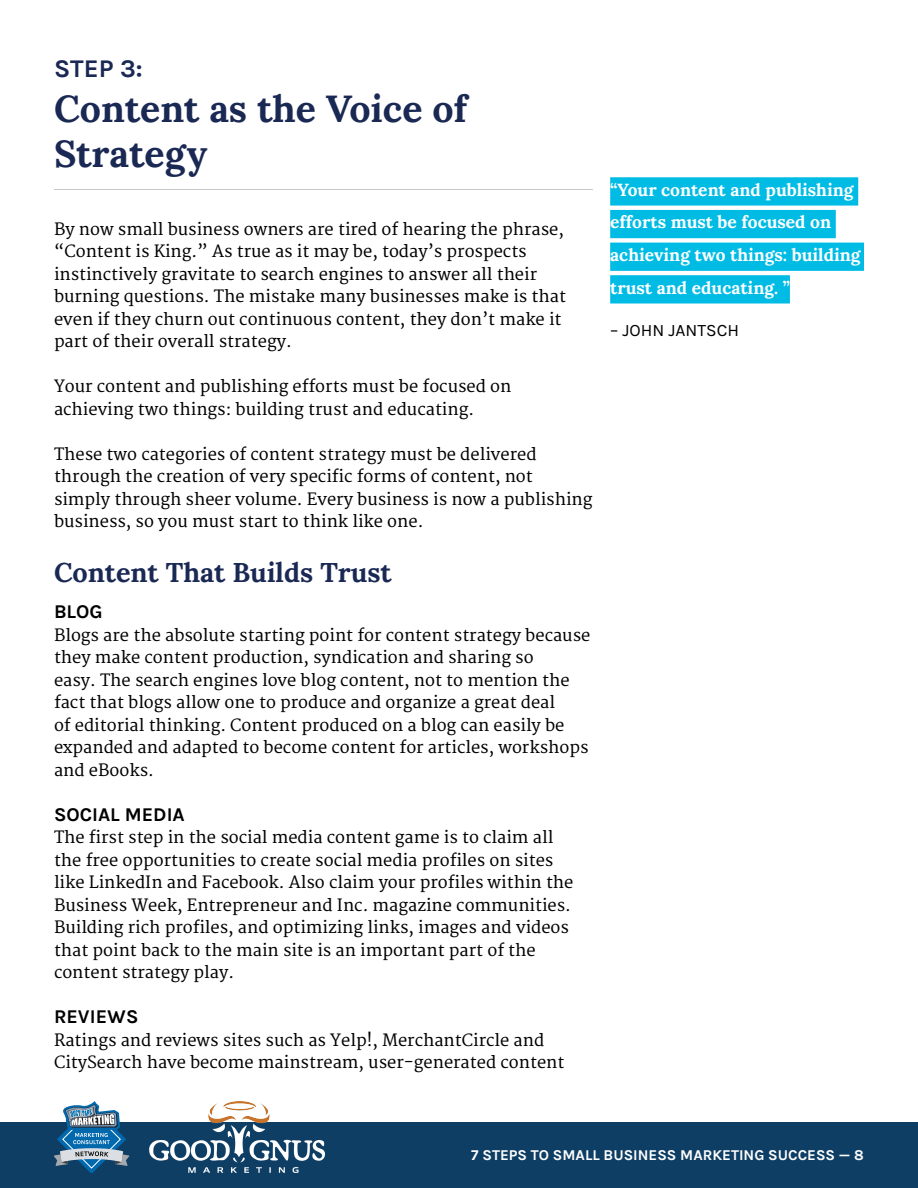
<style>
.page{position:relative;width:918px;height:1188px;background:#fff}
.page>*{position:absolute;margin:0;border:0;box-sizing:border-box;transform-origin:0 0}
.t1{font:700 37.5px/45px "Lora";color:#1a2854}
.t2{font:700 27px "Lora";color:#1a2854}
.t3{font:700 25.5px "Karla";color:#1a2854}
.t4{font:700 19.5px "Karla";color:#000}
.t5{font:700 17.4px/32.7px "Lora";color:#fff}
.t6{font:17.4px "Karla";color:#000}
.t7{font:16.5px/22.5px "Merriweather";color:#000}
.t8{font:700 15px "Karla";color:#fff}
</style>
<div class="page">
<div style="left:0;top:1122px;width:918px;height:66px;background:#0f3e65"></div>
<svg style="left:54px;top:1101px;width:75px;height:71px"></svg>
<hr style="left:54px;top:189px;width:539px;height:1px;background:#c6c6c6">
<div style="left:610px;top:177px;width:248px;height:29px;background:#00bce5"></div>
<div style="left:610px;top:210px;width:226px;height:28px;background:#00bce5"></div>
<div style="left:610px;top:243px;width:254px;height:28px;background:#00bce5"></div>
<div style="left:610px;top:275px;width:180px;height:29px;background:#00bce5"></div>
<img style="left:150px;top:1101px;width:174px;height:71px">
<h3 class="t3" style="left:54px;top:54px;width:90px">STEP 3:</h3>
<h1 class="t1" style="left:54px;top:86px;width:415px">Content as the Voice of<br>Strategy</h1>
<p class="t7" style="left:54px;top:218px;width:513px">By now small business owners are tired of hearing the phrase, “Content is King.” As true as it may be, today’s prospects instinctively gravitate to search engines to answer all their burning questions. The mistake many businesses make is that even if they churn out continuous content, they don’t make it part of their overall strategy.</p>
<p class="t7" style="left:54px;top:376px;width:459px">Your content and publishing efforts must be focused on achieving two things: building trust and educating.</p>
<p class="t7" style="left:54px;top:443px;width:540px">These two categories of content strategy must be delivered through the creation of very specific forms of content, not simply through sheer volume. Every business is now a publishing business, so you must start to think like one.</p>
<h2 class="t2" style="left:54px;top:555px;width:339px">Content That Builds Trust</h2>
<p class="t4" style="left:54px;top:600px;width:50px">BLOG</p>
<p class="t7" style="left:54px;top:624px;width:538px">Blogs are the absolute starting point for content strategy because they make content production, syndication and sharing so<br>easy. The search engines love blog content, not to mention the fact that blogs allow one to produce and organize a great deal<br>of editorial thinking. Content produced on a blog can easily be expanded and adapted to become content for articles, workshops and eBooks.</p>
<p class="t4" style="left:54px;top:803px;width:132px">SOCIAL MEDIA</p>
<p class="t7" style="left:54px;top:827px;width:521px">The first step in the social media content game is to claim all the free opportunities to create social media profiles on sites like LinkedIn and Facebook. Also claim your profiles within the Business Week, Entrepreneur and Inc. magazine communities.<br>Building rich profiles, and optimizing links, images and videos that point back to the main site is an important part of the content strategy play.</p>
<p class="t4" style="left:54px;top:1005px;width:86px">REVIEWS</p>
<p class="t7" style="left:54px;top:1029px;width:512px">Ratings and reviews sites such as Yelp!, MerchantCircle and<br>CitySearch have become mainstream, user-generated content</p>
<p class="t5" style="left:610px;top:173px;width:252px">“Your content and publishing efforts must be focused on achieving two things: building trust and educating. ”</p>
<p class="t6" style="left:610px;top:321px;width:130px">– JOHN JANTSCH</p>
<p class="t8" style="left:471px;top:1146px;width:394px">7 STEPS TO SMALL BUSINESS MARKETING SUCCESS — 8</p>
</div>
